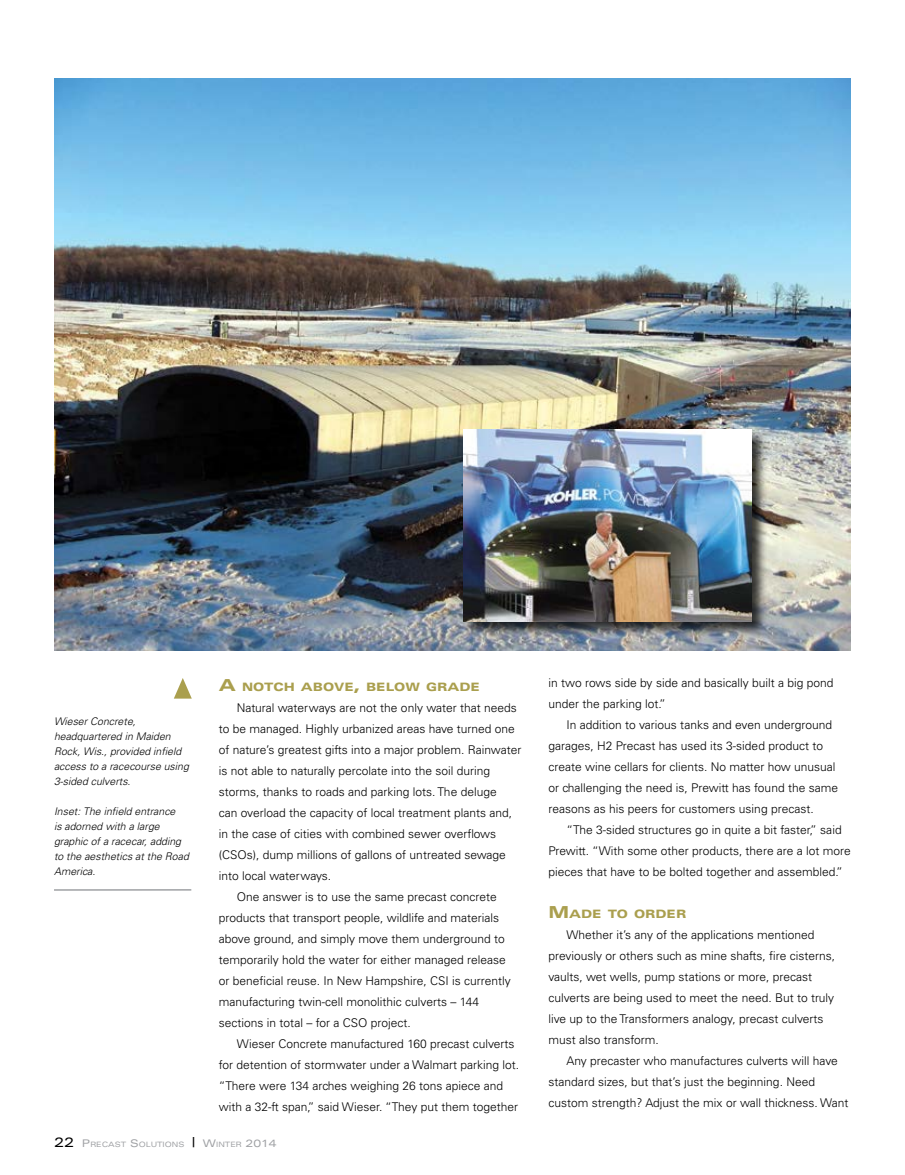
<style>
.page{position:relative;width:905px;height:1175px;background:#fff}
.page>*{position:absolute;margin:0;border:0;box-sizing:border-box;transform-origin:0 0}
.t1{font:300 12px/21px "Univers LT Std";color:#000}
.t2{font:900 expanded 11.55px "Univers";color:#aa9f4e}
.t3{font:italic 300 10.5px/15px "Univers";color:#000}
.t4{font:expanded 7.35px "Univers";color:#9fa1a4}
.s1{font-size:16.5px}
.s2{font-size:13.5px;color:#000}
.s3{font-size:10.5px}
</style>
<div class="page">
<img style="left:55px;top:79px;width:795px;height:571px">
<svg style="left:174px;top:678px;width:18px;height:20px"></svg>
<hr style="left:54px;top:889px;width:137px;height:1px;background:#9fa1a4">
<div style="left:463px;top:429px;width:304px;height:208px;background:#000;opacity:.75"></div>
<img style="left:464px;top:430px;width:288px;height:192px">
<p class="t3" style="left:54px;top:713px;width:136px">Wieser Concrete, headquartered in Maiden<br>Rock, Wis., provided infield access to a racecourse using<br>3-sided culverts.</p>
<p class="t3" style="left:54px;top:803px;width:136px">Inset: The infield entrance<br>is adorned with a large graphic of a racecar, adding to the aesthetics at the Road<br>America.</p>
<p class="t2" style="left:219px;top:680px;width:263px"><span class="s1">A</span> NOTCH ABOVE<span class="s1">,</span> BELOW GRADE</p>
<p class="t1" style="left:237px;top:697px;width:281px">Natural waterways are not the only water that needs</p>
<p class="t1" style="left:219px;top:718px;width:297px">to be managed. Highly urbanized areas have turned one</p>
<p class="t1" style="left:219px;top:739px;width:304px">of nature’s greatest gifts into a major problem. Rainwater</p>
<p class="t1" style="left:219px;top:760px;width:273px">is not able to naturally percolate into the soil during</p>
<p class="t1" style="left:219px;top:781px;width:279px">storms, thanks to roads and parking lots. The deluge</p>
<p class="t1" style="left:219px;top:802px;width:295px">can overload the capacity of local treatment plants and,</p>
<p class="t1" style="left:219px;top:823px;width:279px">in the case of cities with combined sewer overflows</p>
<p class="t1" style="left:219px;top:844px;width:288px">(CSOs), dump millions of gallons of untreated sewage</p>
<p class="t1" style="left:219px;top:865px;width:114px">into local waterways.</p>
<p class="t1" style="left:237px;top:886px;width:261px">One answer is to use the same precast concrete</p>
<p class="t1" style="left:219px;top:907px;width:282px">products that transport people, wildlife and materials</p>
<p class="t1" style="left:219px;top:928px;width:287px">above ground, and simply move them underground to</p>
<p class="t1" style="left:219px;top:949px;width:288px">temporarily hold the water for either managed release</p>
<p class="t1" style="left:219px;top:970px;width:293px">or beneficial reuse. In New Hampshire, CSI is currently</p>
<p class="t1" style="left:219px;top:991px;width:262px">manufacturing twin-cell monolithic culverts – 144</p>
<p class="t1" style="left:219px;top:1012px;width:194px">sections in total – for a CSO project.</p>
<p class="t1" style="left:237px;top:1033px;width:279px">Wieser Concrete manufactured 160 precast culverts</p>
<p class="t1" style="left:219px;top:1054px;width:302px">for detention of stormwater under a Walmart parking lot.</p>
<p class="t1" style="left:219px;top:1075px;width:286px">“There were 134 arches weighing 26 tons apiece and</p>
<p class="t1" style="left:219px;top:1096px;width:301px">with a 32-ft span,” said Wieser. “They put them together</p>
<p class="t4" style="left:54px;top:1139px;width:224px"><span class="s2">22</span> <span class="s3">P</span>RECAST <span class="s3">S</span>OLUTIONS <span class="s2">|</span> <span class="s3">W</span>INTER <span class="s3">2014</span></p>
<p class="t1" style="left:548px;top:672px;width:286px">in two rows side by side and basically built a big pond under the parking lot.”</p>
<p class="t1" style="left:548px;top:714px;width:291px;text-indent:18px">In addition to various tanks and even underground garages, H2 Precast has used its 3-sided product to create wine cellars for clients. No matter how unusual or challenging the need is, Prewitt has found the same reasons as his peers for customers using precast.</p>
<p class="t1" style="left:548px;top:819px;width:304px;text-indent:18px">“The 3-sided structures go in quite a bit faster,” said<br>Prewitt. “With some other products, there are a lot more pieces that have to be bolted together and assembled.”</p>
<p class="t2" style="left:548px;top:907px;width:139px"><span class="s1">M</span>ADE TO ORDER</p>
<p class="t1" style="left:548px;top:924px;width:288px;text-indent:18px">Whether it’s any of the applications mentioned previously or others such as mine shafts, fire cisterns, vaults, wet wells, pump stations or more, precast culverts are being used to meet the need. But to truly live up to the Transformers analogy, precast culverts must also transform.</p>
<p class="t1" style="left:548px;top:1050px;width:301px;text-indent:18px">Any precaster who manufactures culverts will have standard sizes, but that’s just the beginning. Need custom strength? Adjust the mix or wall thickness. Want</p>
</div>
